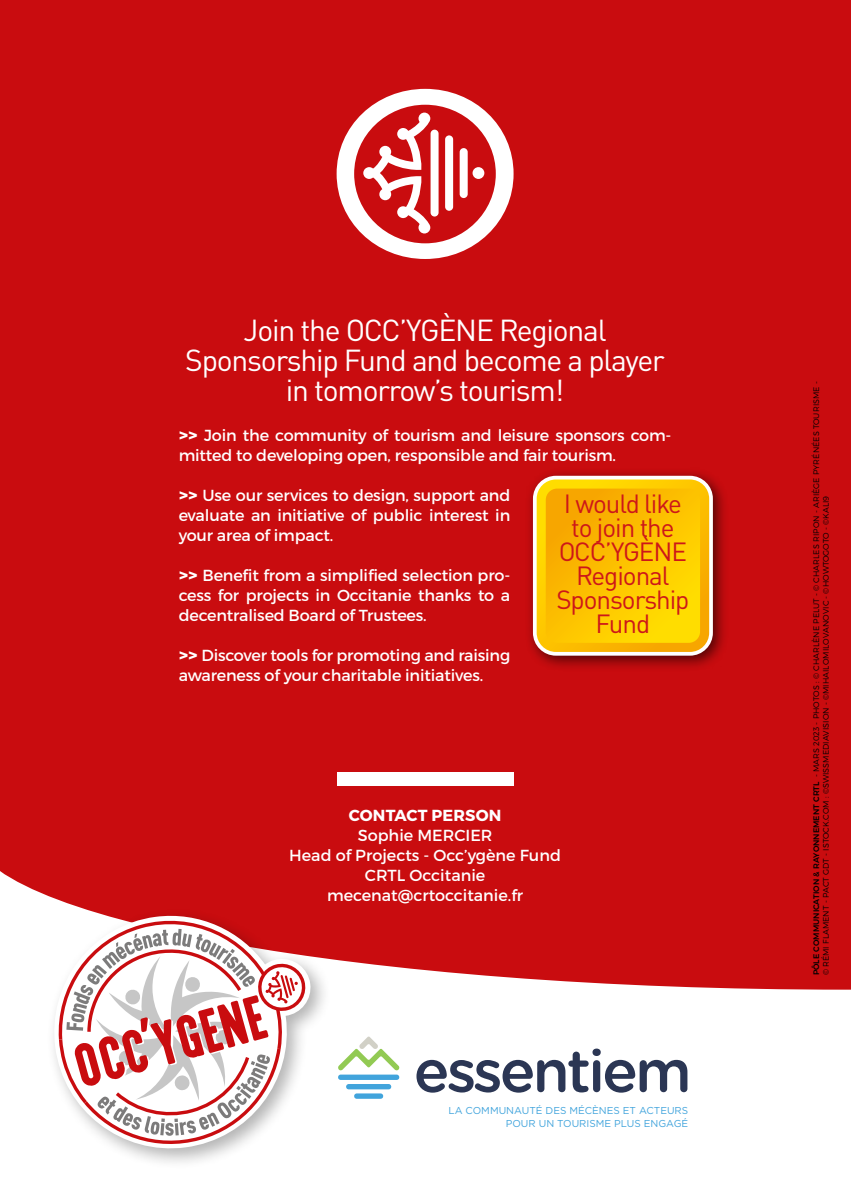
<style>
.page{position:relative;width:851px;height:1191px;background:#fff}
.page>*{position:absolute;margin:0;border:0;box-sizing:border-box;transform-origin:0 0}
.t1{font:500 59.4px "Gotham Rounded";letter-spacing:-.05em;color:#2b3654}
.t2{font:30px/30px "DINOT";letter-spacing:-.04em;color:#fff;text-align:center}
.t3{font:26px/24px "DINOT";letter-spacing:-.04em;color:#cd1719;text-align:center}
.t4{font:16px/20px "Montserrat";letter-spacing:-.01em;color:#fff}
.t5{font:700 16px "Montserrat";letter-spacing:.01em;color:#fff}
.t6{font:10px/12.6px "Gotham";color:#41a4dc;text-align:right}
.t7{font:300 8px/9.6px "Montserrat";letter-spacing:.01em;color:#000}
.s1{font-weight:800}
.s2{font-weight:500}
</style>
<div class="page">
<hr style="left:850px;top:311px;width:1px;height:347px;background:#dedede">
<img style="left:850px;top:0;width:1px;height:297px">
<hr style="left:850px;top:672px;width:1px;height:325px;background:#dedede">
<div style="left:0;top:0;width:850px;height:1009px;background:#c90c0f"></div>
<svg style="left:0;top:871px;width:850px;height:138px"></svg>
<svg style="left:336px;top:89px;width:177px;height:170px"></svg>
<div style="left:336px;top:772px;width:177px;height:13px;background:#fff"></div>
<svg style="left:338px;top:1036px;width:62px;height:62px"></svg>
<div style="left:46px;top:907px;width:285px;height:262px;background:#000;opacity:.3"></div>
<svg style="left:47px;top:911px;width:265px;height:244px"></svg>
<svg style="left:57px;top:912px;width:251px;height:238px"></svg>
<div style="left:524px;top:467px;width:205px;height:205px;background:#000;opacity:.6"></div>
<svg style="left:534px;top:477px;width:177px;height:177px"></svg>
<h2 class="t2" style="left:185px;top:314px;width:481px">Join the OCC’YGÈNE Regional<br>Sponsorship Fund and become a player in tomorrow’s tourism!</h2>
<p class="t4" style="left:179px;top:425px;width:494px"><span class="s1">&gt;&gt;</span> Join the community of tourism and leisure sponsors com&shy;mitted to developing open, responsible and fair tourism.</p>
<p class="t4" style="left:179px;top:485px;width:333px;text-align:justify"><span class="s1">&gt;&gt;</span> Use our services to design, support and evaluate an initiative of public interest in your area of impact.</p>
<p class="t4" style="left:179px;top:565px;width:333px;text-align:justify"><span class="s1">&gt;&gt;</span> Benefit from a simplified selection pro&shy;cess for projects in Occitanie thanks to a decentralised Board of Trustees.</p>
<p class="t4" style="left:179px;top:645px;width:333px"><span class="s1">&gt;&gt;</span> Discover tools for promoting and raising awareness of your charitable initiatives.</p>
<h3 class="t3" style="left:556px;top:491px;width:135px">I would like to join the<br>OCC’YGÈNE<br>Regional<br>Sponsorship<br>Fund</h3>
<p class="t5" style="left:349px;top:805px;width:154px">CONTACT PERSON</p>
<p class="t4" style="left:289px;top:825px;width:273px;text-align:center">Sophie MERCIER<br>Head of Projects - Occ’ygène Fund<br>CRTL Occitanie mecenat@crtoccitanie.fr</p>
<h1 class="t1" style="left:413px;top:1028px;width:279px">essentiem</h1>
<p class="t6" style="left:448px;top:1104px;width:241px">LA COMMUNAUTÉ DES MÉCÈNES ET ACTEURS<br>POUR UN TOURISME PLUS ENGAGÉ</p>
<p class="t7" style="left:811px;top:975px;width:596px;rotate:-90deg"><span class="s2">PÔLE COMMUNICATION &amp; RAYONNEMENT CRTL</span> - MARS 2023 - PHOTOS : © CHARLÈNE PELUT - © CHARLES RIPON - ARIÈGE PYRÉNÉES TOURISME - © RÉMI FLAMENT - PACT GDT - ISTOCK.COM : ©SWISSMEDIAVISION - ©MIHAILOMILOVANOVIC - ©HOWTOGOTO - ©KALI9</p>
</div>
